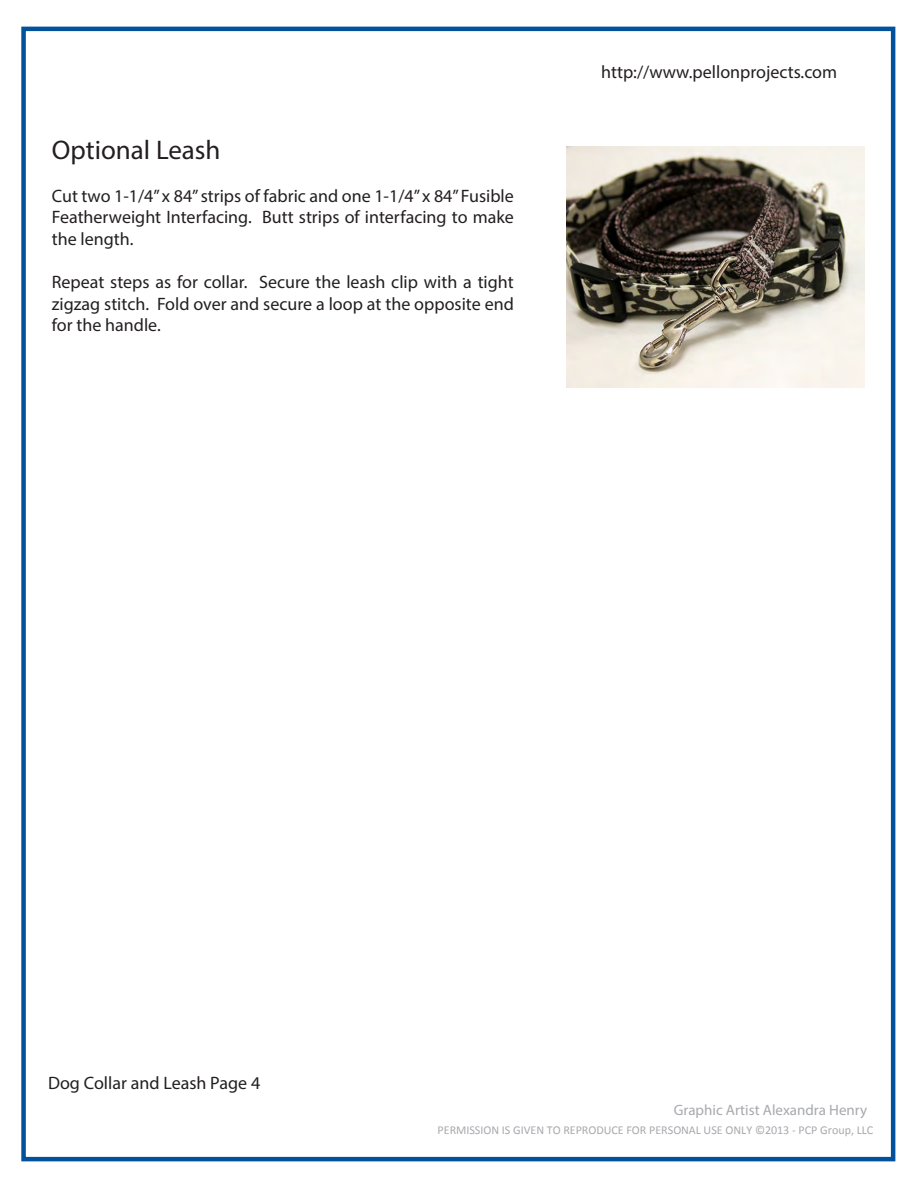
<style>
.page{position:relative;width:918px;height:1188px;background:#fff}
.page>*{position:absolute;margin:0;border:0;box-sizing:border-box;transform-origin:0 0}
.t1{font:27px "Myriad Pro";color:#231f20}
.t2{font:18px/21.6px "Myriad Pro";color:#231f20;text-align:justify}
.t3{font:15px "Myriad Pro";color:#a8a9ad}
.t4{font:12px "Calibri";color:#a8a9ad}
</style>
<div class="page">
<div style="left:21px;top:27px;width:874px;height:1134px;border:4px solid #01529b"></div>
<img style="left:567px;top:147px;width:298px;height:241px">
<p class="t1" style="left:52px;top:133px;width:170px">Optional Leash</p>
<p class="t2" style="left:52px;top:185px;width:464px">Cut two 1-1/4” x 84” strips of fabric and one 1-1/4” x 84” Fusible Featherweight Interfacing. Butt strips of interfacing to make the length.</p>
<p class="t2" style="left:52px;top:271px;width:464px">Repeat steps as for collar. Secure the leash clip with a tight zigzag stitch. Fold over and secure a loop at the opposite end for the handle.</p>
<p class="t2" style="left:601px;top:61px;width:237px">http://www.pellonprojects.com</p>
<p class="t2" style="left:48px;top:1072px;width:214px">Dog Collar and Leash Page 4</p>
<p class="t3" style="left:674px;top:1100px;width:195px">Graphic Artist Alexandra Henry</p>
<p class="t4" style="left:437px;top:1123px;width:437px">PERMISSION IS GIVEN TO REPRODUCE FOR PERSONAL USE ONLY ©2013 - PCP Group, LLC</p>
</div>
